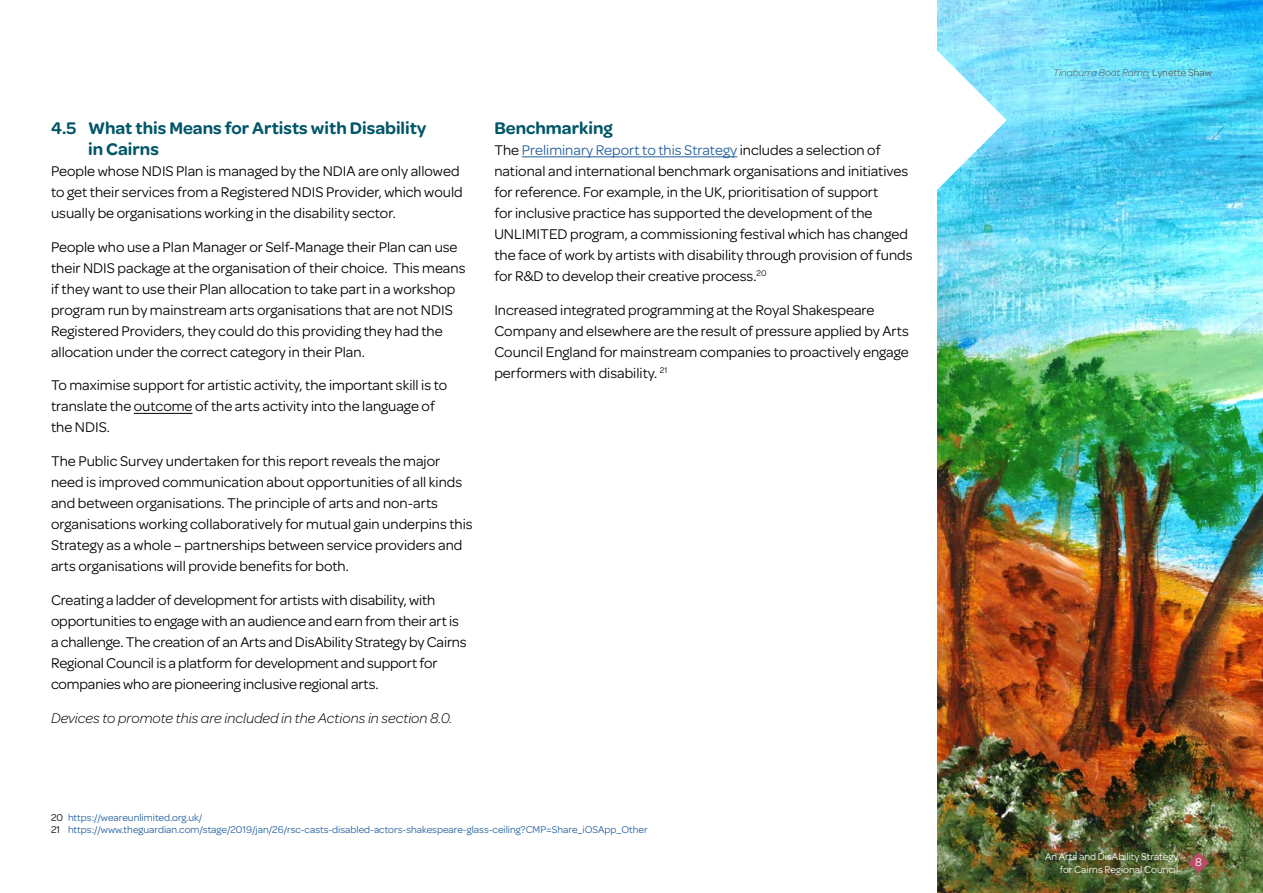
<style>
.page{position:relative;width:1263px;height:893px;background:#fff}
.page>*{position:absolute;margin:0;border:0;box-sizing:border-box;transform-origin:0 0}
.t1{font:600 18px/21px "Omnes";color:#005668}
.t2{font:15px/21px "Omnes";color:#000}
.t3{font:italic 300 15px "Omnes";color:#000}
.t4{font:12px "Omnes";color:#fff}
.t5{font:10.5px/12.6px "Omnes";color:#215e9e}
.t6{font:10.5px/12.6px "Omnes";color:#fff;text-align:right}
.t7{font:italic 300 10.5px "Omnes";color:#58595b}
.s1{color:#215e9e}
.s2{color:#000}
.s3{font-weight:400;font-style:normal}
</style>
<div class="page">
<img style="left:938px;top:0;width:325px;height:893px">
<svg style="left:937px;top:51px;width:70px;height:138px"></svg>
<svg style="left:1188px;top:852px;width:21px;height:21px"></svg>
<hr style="left:134px;top:413px;width:59px;height:1px;background:#000">
<hr style="left:522px;top:157px;width:215px;height:1px;background:#215e9e">
<p class="t1" style="left:88px;top:117px;width:340px;text-indent:-37px">4.5 What this Means for Artists with Disability in Cairns</p>
<p class="t2" style="left:51px;top:160px;width:413px">People whose NDIS Plan is managed by the NDIA are only allowed to get their services from a Registered NDIS Provider, which would usually be organisations working in the disability sector.</p>
<p class="t2" style="left:51px;top:236px;width:416px">People who use a Plan Manager or Self-Manage their Plan can use their NDIS package at the organisation of their choice. This means if they want to use their Plan allocation to take part in a workshop program run by mainstream arts organisations that are not NDIS Registered Providers, they could do this providing they had the allocation under the correct category in their Plan.</p>
<p class="t2" style="left:51px;top:375px;width:398px">To maximise support for artistic activity, the important skill is to translate the outcome of the arts activity into the language of the NDIS.</p>
<p class="t2" style="left:51px;top:451px;width:423px">The Public Survey undertaken for this report reveals the major need is improved communication about opportunities of all kinds and between organisations. The principle of arts and non-arts organisations working collaboratively for mutual gain underpins this Strategy as a whole – partnerships between service providers and arts organisations will provide benefits for both.</p>
<p class="t2" style="left:51px;top:589px;width:417px">Creating a ladder of development for artists with disability, with opportunities to engage with an audience and earn from their art is a challenge. The creation of an Arts and DisAbility Strategy by Cairns Regional Council is a platform for development and support for companies who are pioneering inclusive regional arts.</p>
<p class="t3" style="left:51px;top:709px;width:403px">Devices to promote this are included in the Actions in section 8.0.</p>
<p class="t1" style="left:494px;top:117px;width:120px">Benchmarking</p>
<p class="t2" style="left:494px;top:139px;width:420px">The <span class="s1">Preliminary Report to this Strategy</span> includes a selection of national and international benchmark organisations and initiatives for reference. For example, in the UK, prioritisation of support<br>for inclusive practice has supported the development of the UNLIMITED program, a commissioning festival which has changed the face of work by artists with disability through provision of funds for R&amp;D to develop their creative process.<sup>20</sup></p>
<p class="t2" style="left:494px;top:299px;width:416px">Increased integrated programming at the Royal Shakespeare Company and elsewhere are the result of pressure applied by Arts Council England for mainstream companies to proactively engage performers with disability. <sup>21</sup></p>
<p class="t5" style="left:51px;top:811px;width:598px"><span class="s2">20</span> https://weareunlimited.org.uk/<br><span class="s2">21</span> https://www.theguardian.com/stage/2019/jan/26/rsc-casts-disabled-actors-shakespeare-glass-ceiling?CMP=Share_iOSApp_Other</p>
<p class="t7" style="left:1053px;top:67px;width:160px">Tinaburra Boat Ramp, <span class="s3">Lynette Shaw</span></p>
<p class="t6" style="left:1045px;top:850px;width:135px">An Arts and DisAbility Strategy for Cairns Regional Council</p>
<p class="t4" style="left:1195px;top:855px;width:8px">8</p>
</div>
